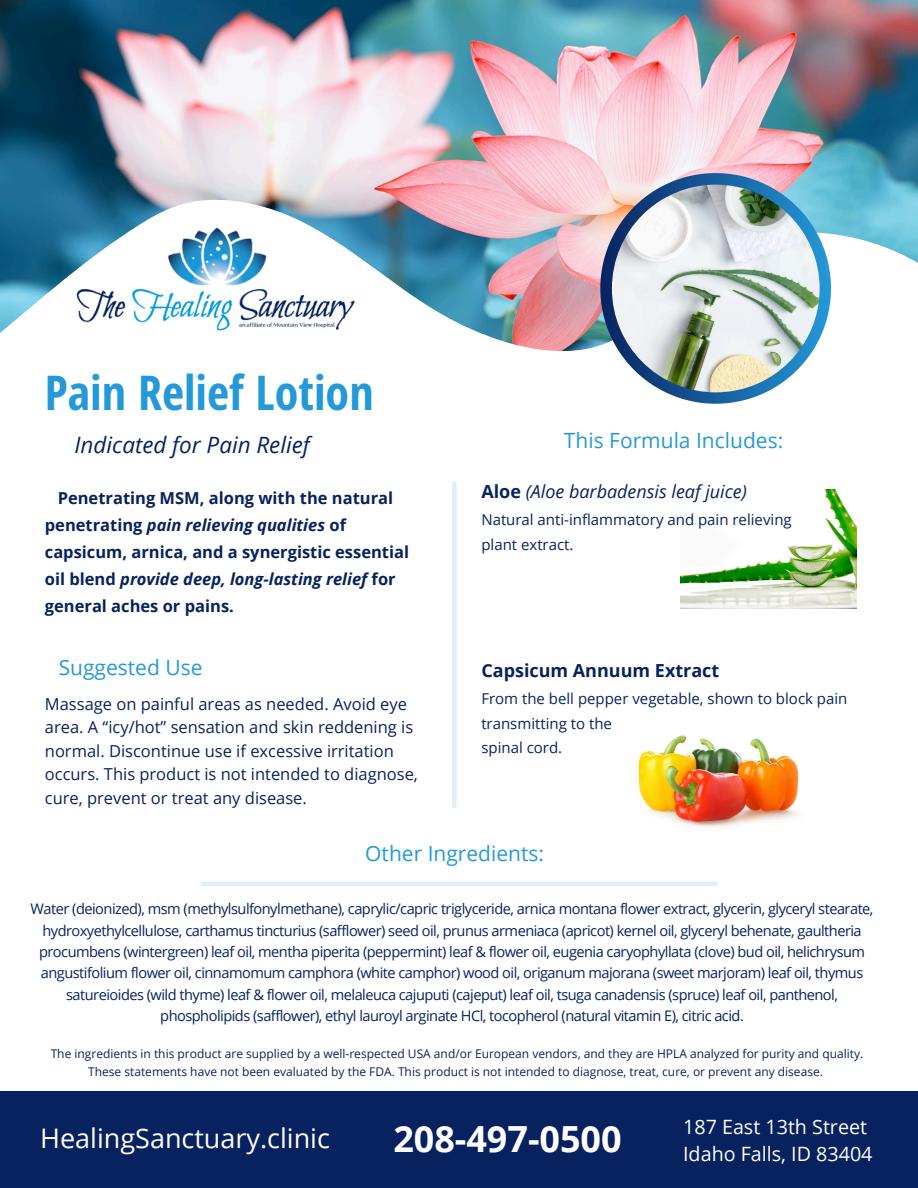
<style>
.page{position:relative;width:918px;height:1188px;background:#fff}
.page>*{position:absolute;margin:0;border:0;box-sizing:border-box;transform-origin:0 0}
.t1{font:700 48px "Open Sans Hebrew Condensed";color:#2499d9}
.t2{font:700 36px "Open Sans";color:#fff}
.t3{font:27px "Open Sans";color:#fff}
.t4{font:italic 22.5px "Open Sans";color:#08225f}
.t5{font:21px "Open Sans";color:#2499d9}
.t6{font:19.8px/27.2px "Open Sans";color:#fff}
.t7{font:italic 18px "Open Sans";color:#08225f}
.t8{font:700 18px "Open Sans";color:#08225f}
.t9{font:16.5px/23.7px "Open Sans";color:#08225f}
.t10{font:700 16.5px/27px "Open Sans";color:#08225f}
.t11{font:15px "Open Sans";color:#08225f}
.t12{font:14.55px/21.3px "Open Sans";letter-spacing:-.035em;color:#08225f;text-align:center}
.t13{font:12px "Open Sans";color:#08225f}
.s1{font-style:italic}
.s2{font-weight:700;font-style:normal}
</style>
<div class="page">
<img style="left:0;top:0;width:918px;height:200px">
<img style="left:0;top:200px;width:918px;height:152px">
<hr style="left:202px;top:882px;width:514px;height:4px;background:#deeff9">
<div style="left:0;top:1092px;width:918px;height:96px;background:#08225f"></div>
<svg style="left:600px;top:173px;width:231px;height:231px"></svg>
<img style="left:612px;top:185px;width:208px;height:207px;border-radius:50%">
<div style="left:452px;top:483px;width:5px;height:323px;background:#deeff9"></div>
<img style="left:680px;top:490px;width:177px;height:118px">
<img style="left:638px;top:735px;width:161px;height:92px">
<img style="left:74px;top:227px;width:286px;height:110px">
<h6 class="t1" style="left:45px;top:359px;width:330px">Pain Relief Lotion</h6>
<p class="t4" style="left:74px;top:429px;width:237px">Indicated for Pain Relief</p>
<h4 class="t10" style="left:45px;top:485px;width:366px;text-indent:13px">Penetrating MSM, along with the natural penetrating <span class="s1">pain relieving qualities</span> of capsicum, arnica, and a synergistic essential oil blend <span class="s1">provide deep, long-lasting relief</span> for general aches or pains.</h4>
<p class="t5" style="left:59px;top:652px;width:145px">Suggested Use</p>
<p class="t9" style="left:45px;top:691px;width:375px">Massage on painful areas as needed. Avoid eye area. A “icy/hot” sensation and skin reddening is normal. Discontinue use if excessive irritation occurs. This product is not intended to diagnose, cure, prevent or treat any disease.</p>
<p class="t5" style="left:564px;top:425px;width:221px">This Formula Includes:</p>
<p class="t7" style="left:481px;top:479px;width:267px"><span class="s2">Aloe</span> (Aloe barbadensis leaf juice)</p>
<h1 class="t11" style="left:481px;top:509px;width:312px">Natural anti-inflammatory and pain relieving</h1>
<h4 class="t11" style="left:481px;top:534px;width:94px">plant extract.</h4>
<p class="t8" style="left:481px;top:658px;width:239px">Capsicum Annuum Extract</p>
<h4 class="t11" style="left:481px;top:688px;width:368px">From the bell pepper vegetable, shown to block pain</h4>
<p class="t11" style="left:481px;top:713px;width:132px">transmitting to the</p>
<p class="t11" style="left:481px;top:737px;width:82px">spinal cord.</p>
<h4 class="t5" style="left:365px;top:839px;width:180px">Other Ingredients:</h4>
<p class="t12" style="left:31px;top:898px;width:844px">Water (deionized), msm (methylsulfonylmethane), caprylic/capric triglyceride, arnica montana flower extract, glycerin, glyceryl stearate, hydroxyethylcellulose, carthamus tincturius (safflower) seed oil, prunus armeniaca (apricot) kernel oil, glyceryl behenate, gaultheria procumbens (wintergreen) leaf oil, mentha piperita (peppermint) leaf &amp; flower oil, eugenia caryophyllata (clove) bud oil, helichrysum angustifolium flower oil, cinnamomum camphora (white camphor) wood oil, origanum majorana (sweet marjoram) leaf oil, thymus satureioides (wild thyme) leaf &amp; flower oil, melaleuca cajuputi (cajeput) leaf oil, tsuga canadensis (spruce) leaf oil, panthenol, phospholipids (safflower), ethyl lauroyl arginate HCl, tocopherol (natural vitamin E), citric acid.</p>
<p class="t13" style="left:51px;top:1045px;width:814px">The ingredients in this product are supplied by a well-respected USA and/or European vendors, and they are HPLA analyzed for purity and quality.</p>
<p class="t13" style="left:88px;top:1063px;width:736px">These statements have not been evaluated by the FDA. This product is not intended to diagnose, treat, cure, or prevent any disease.</p>
<p class="t3" style="left:40px;top:1120px;width:291px">HealingSanctuary.clinic</p>
<p class="t2" style="left:393px;top:1114px;width:230px">208-497-0500</p>
<p class="t6" style="left:683px;top:1112px;width:191px">187 East 13th Street<br>Idaho Falls, ID 83404</p>
</div>
